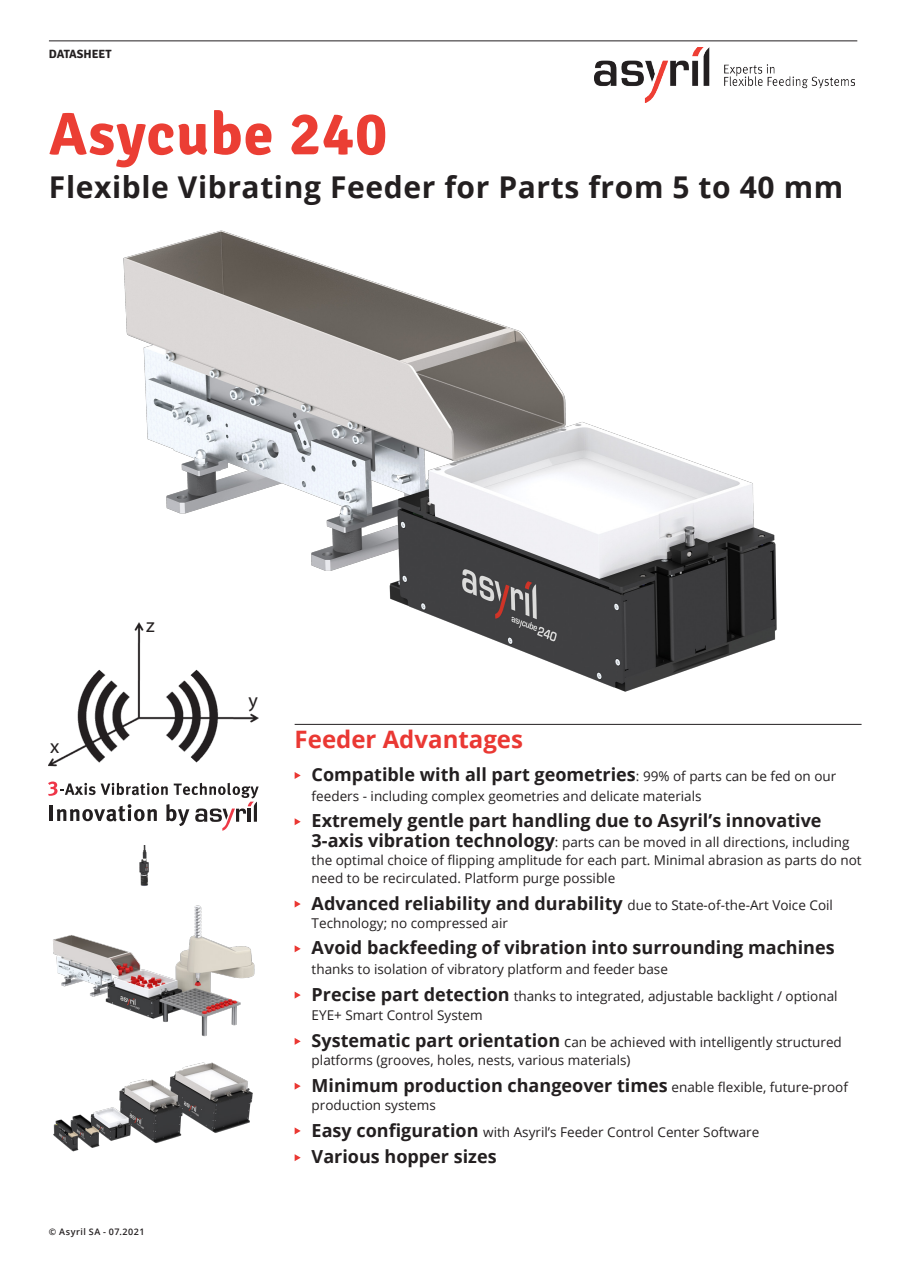
<style>
.page{position:relative;width:902px;height:1272px;background:#fff}
.page>*{position:absolute;margin:0;border:0;box-sizing:border-box;transform-origin:0 0}
.Titre_2_rouge{font:700 60px "Signika";letter-spacing:.02em;color:#eb3e34}
.Titre_2_noir{font:700 30px "Open Sans";letter-spacing:.02em;color:#231f20}
.Sous-titre_1{font:700 24px "Open Sans";color:#ea3833}
.t1{font:19.95px "Myriad Pro";color:#231f20}
.Texte_puces_1{font:700 18px "Open Sans";color:#231f20}
.Texte_puces_1-2{font:13.5px/18px "Open Sans";color:#231f20}
.t2{font:700 12px "Signika";color:#231f20}
.t3{font:600 9px "Open Sans";letter-spacing:.055em;color:#231f20}
.s1{font-weight:400;font-size:13.5px}
.s2{font-weight:700;font-size:18px}
.s3{font-size:15px}
</style>
<div class="page">
<hr style="left:49px;top:41px;width:808px;height:1px;background:#231f20">
<img style="left:594px;top:48px;width:260px;height:54px">
<img style="left:53px;top:845px;width:202px;height:192px">
<img style="left:48px;top:669px;width:211px;height:162px">
<svg style="left:48px;top:781px;width:211px;height:49px"></svg>
<hr style="left:294px;top:724px;width:567px;height:1px;background:#231f20">
<svg style="left:294px;top:772px;width:7px;height:7px"></svg>
<svg style="left:294px;top:818px;width:7px;height:7px"></svg>
<svg style="left:294px;top:900px;width:7px;height:7px"></svg>
<svg style="left:294px;top:945px;width:7px;height:7px"></svg>
<svg style="left:294px;top:991px;width:7px;height:7px"></svg>
<svg style="left:294px;top:1038px;width:7px;height:6px"></svg>
<svg style="left:294px;top:1082px;width:7px;height:7px"></svg>
<svg style="left:294px;top:1127px;width:7px;height:7px"></svg>
<svg style="left:294px;top:1154px;width:7px;height:7px"></svg>
<img style="left:53px;top:1062px;width:200px;height:90px">
<img style="left:117px;top:230px;width:660px;height:470px">
<p class="t2" style="left:49px;top:47px;width:64px">DATASHEET</p>
<p class="Titre_2_rouge" style="left:49px;top:98px;width:339px">Asycube 240</p>
<p class="Titre_2_noir" style="left:49px;top:165px;width:795px">Flexible Vibrating Feeder for Parts from 5 to 40 mm</p>
<p class="t1" style="left:50px;top:733px;width:11px">x</p>
<p class="t1" style="left:146px;top:613px;width:10px">z</p>
<p class="t3" style="left:49px;top:1225px;width:97px">© Asyril SA - 07.2021</p>
<p class="t1" style="left:248px;top:687px;width:11px">y</p>
<p class="Sous-titre_1" style="left:294px;top:722px;width:230px">Feeder Advantages</p>
<p class="Texte_puces_1" style="left:311px;top:761px;width:526px">Compatible with all part geometries<span class="s1">: 99% of parts can be fed on our</span></p>
<p class="Texte_puces_1-2" style="left:311px;top:786px;width:391px">feeders - including complex geometries and delicate materials</p>
<p class="Texte_puces_1" style="left:311px;top:808px;width:511px">Extremely gentle part handling due to Asyril’s innovative</p>
<p class="Texte_puces_1-2" style="left:311px;top:832px;width:551px"><span class="s2">3-axis vibration technology</span>: parts can be moved in all directions, including the optimal choice of flipping amplitude for each part. Minimal abrasion as parts do not need to be recirculated. Platform purge possible</p>
<p class="Texte_puces_1" style="left:311px;top:890px;width:523px">Advanced reliability and durability <span class="s1">due to State-of-the-Art Voice Coil</span></p>
<p class="Texte_puces_1-2" style="left:311px;top:913px;width:198px">Technology; no compressed air</p>
<p class="Texte_puces_1" style="left:311px;top:935px;width:524px">Avoid backfeeding of vibration into surrounding machines</p>
<p class="Texte_puces_1-2" style="left:311px;top:959px;width:358px">thanks to isolation of vibratory platform and feeder base</p>
<p class="Texte_puces_1-2" style="left:311px;top:985px;width:527px;line-height:19.5px"><span class="s2">Precise part detection</span> thanks to integrated, adjustable backlight / optional<br>EYE+ Smart Control System</p>
<p class="Texte_puces_1-2" style="left:311px;top:1032px;width:531px"><span class="s2">Systematic part orientation</span> <span class="s3">c</span>an be achieved with intelligently structured platforms (grooves, holes, nests, various materials)</p>
<p class="Texte_puces_1" style="left:311px;top:1072px;width:538px">Minimum production changeover times <span class="s1">enable flexible, future-proof</span></p>
<p class="Texte_puces_1-2" style="left:311px;top:1095px;width:126px">production systems</p>
<p class="Texte_puces_1-2" style="left:311px;top:1122px;width:449px"><span class="s2">Easy configuration</span> with Asyril’s Feeder Control Center Software</p>
<p class="Texte_puces_1" style="left:311px;top:1143px;width:186px">Various hopper sizes</p>
</div>
